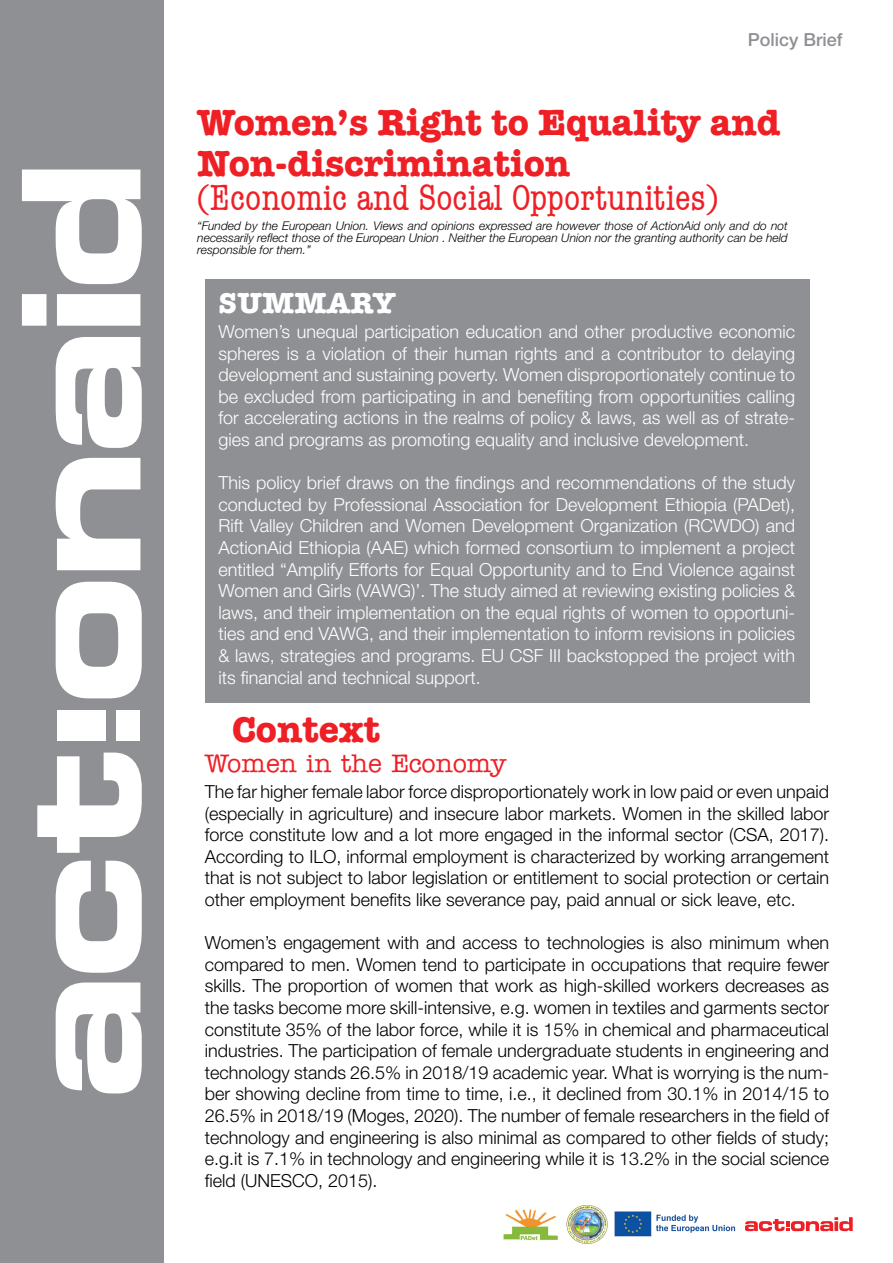
<style>
.page{position:relative;width:893px;height:1263px;background:#fff}
.page>*{position:absolute;margin:0;border:0;box-sizing:border-box;transform-origin:0 0}
.t1{font:700 37.5px/40.5px "American Typewriter";color:#ee2026}
.t2{font:condensed 37.5px "American Typewriter";color:#ee2026}
.t3{font:700 30px "American Typewriter";color:#fff}
.t4{font:500 25.5px "American Typewriter Std";color:#ee2026}
.t5{font:300 18px/21.6px "Helvetica Neue";color:#000;text-align:justify}
.t6{font:300 18px/21.6px "Helvetica Neue";color:#fff;text-align:justify}
.t7{font:500 18px "Helvetica Neue";color:#8f9094}
.t8{font:italic 300 12px/12px "Helvetica Neue";color:#000;text-align:justify}
</style>
<div class="page">
<div style="left:205px;top:279px;width:604px;height:423px;background:#8f9094"></div>
<div style="left:0;top:0;width:164px;height:1263px;background:#8f9094"></div>
<svg style="left:56px;top:982px;width:86px;height:111px"></svg>
<svg style="left:56px;top:861px;width:86px;height:112px"></svg>
<svg style="left:37px;top:752px;width:105px;height:101px"></svg>
<svg style="left:56px;top:582px;width:86px;height:116px"></svg>
<svg style="left:56px;top:458px;width:84px;height:112px"></svg>
<svg style="left:56px;top:337px;width:86px;height:111px"></svg>
<svg style="left:22px;top:294px;width:118px;height:32px;background:#f3f3f4"></svg>
<svg style="left:22px;top:170px;width:120px;height:114px"></svg>
<div style="left:57px;top:710px;width:48px;height:31px;background:#fff"></div>
<div style="left:116px;top:710px;width:24px;height:31px;background:#fff"></div>
<svg style="left:745px;top:1217px;width:108px;height:14px"></svg>
<img style="left:614px;top:1211px;width:122px;height:26px">
<img style="left:566px;top:1205px;width:42px;height:39px">
<img style="left:503px;top:1209px;width:55px;height:32px">
<p class="t7" style="left:748px;top:25px;width:96px">Policy Brief</p>
<p class="t1" style="left:197px;top:102px;width:585px">Women’s Right to Equality and<br>Non-discrimination</p>
<p class="t2" style="left:197px;top:177px;width:523px">(Economic and Social Opportunities)</p>
<p class="t8" style="left:197px;top:219px;width:592px">“Funded by the European Union. Views and opinions expressed are however those of ActionAid only and do not necessarily reflect those of the European Union . Neither the European Union nor the granting authority can be held responsible for them.’’</p>
<p class="t3" style="left:218px;top:285px;width:179px">SUMMARY</p>
<p class="t6" style="left:218px;top:320px;width:578px">Women’s unequal participation education and other productive economic spheres is a violation of their human rights and a contributor to delaying development and sustaining poverty. Women disproportionately continue to be excluded from participating in and benefiting from opportunities calling for accelerating actions in the realms of policy &amp; laws, as well as of strate&shy;gies and programs as promoting equality and inclusive development.</p>
<p class="t6" style="left:218px;top:471px;width:578px">This policy brief draws on the findings and recommendations of the study conducted by Professional Association for Development Ethiopia (PADet), Rift Valley Children and Women Development Organization (RCWDO) and ActionAid Ethiopia (AAE) which formed consortium to implement a project entitled “Amplify Efforts for Equal Opportunity and to End Violence against Women and Girls (VAWG)’. The study aimed at reviewing existing policies &amp; laws, and their implementation on the equal rights of women to opportuni&shy;ties and end VAWG, and their implementation to inform revisions in policies &amp; laws, strategies and programs. EU CSF III backstopped the project with its financial and technical support.</p>
<p class="t1" style="left:232px;top:709px;width:150px">Context</p>
<p class="t4" style="left:205px;top:749px;width:303px">Women in the Economy</p>
<p class="t5" style="left:205px;top:780px;width:626px">The far higher female labor force disproportionately work in low paid or even unpaid (especially in agriculture) and insecure labor markets. Women in the skilled labor force constitute low and a lot more engaged in the informal sector (CSA, 2017).<br>According to ILO, informal employment is characterized by working arrangement that is not subject to labor legislation or entitlement to social protection or certain other employment benefits like severance pay, paid annual or sick leave, etc.</p>
<p class="t5" style="left:205px;top:931px;width:626px">Women’s engagement with and access to technologies is also minimum when compared to men. Women tend to participate in occupations that require fewer skills. The proportion of women that work as high-skilled workers decreases as the tasks become more skill-intensive, e.g. women in textiles and garments sector constitute 35% of the labor force, while it is 15% in chemical and pharmaceutical industries. The participation of female undergraduate students in engineering and technology stands 26.5% in 2018/19 academic year. What is worrying is the num&shy;ber showing decline from time to time, i.e., it declined from 30.1% in 2014/15 to 26.5% in 2018/19 (Moges, 2020). The number of female researchers in the field of technology and engineering is also minimal as compared to other fields of study; e.g.it is 7.1% in technology and engineering while it is 13.2% in the social science field (UNESCO, 2015).</p>
</div>
